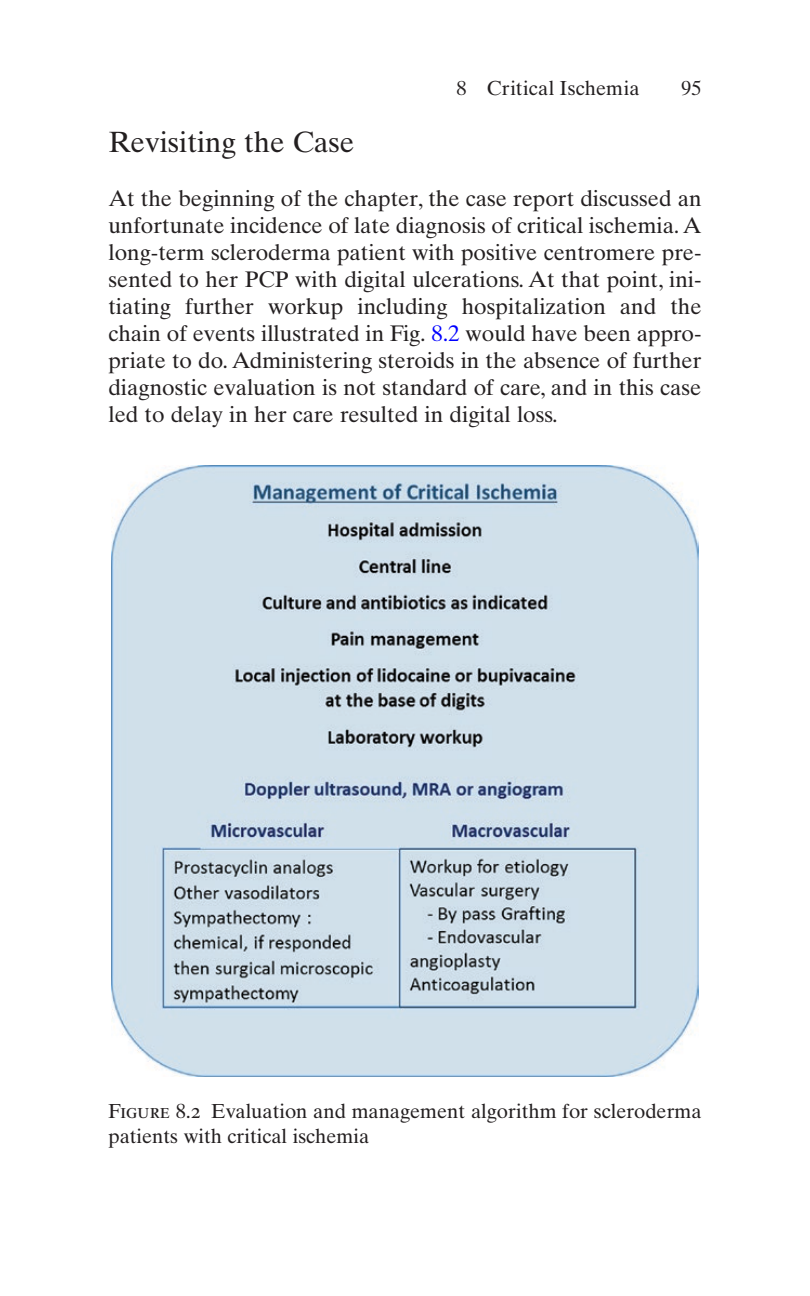
<style>
.page{position:relative;width:810px;height:1296px;background:#fff}
.page>*{position:absolute;margin:0;border:0;box-sizing:border-box;transform-origin:0 0}
.t1{font:29.25px "Times Ten LT Std";color:#231f20}
.t2{font:22.5px/27px "Times Ten LT Std";color:#231f20;text-align:justify}
.t3{font:20.25px/24.8px "Times Ten LT Std";color:#231f20}
.s1{color:#00f}
</style>
<div class="page">
<img style="left:112px;top:466px;width:586px;height:611px">
<p class="t3" style="left:457px;top:75px;width:185px">8 Critical Ischemia</p>
<p class="t3" style="left:681px;top:75px;width:22px">95</p>
<h1 class="t1" style="left:108px;top:125px;width:248px">Revisiting the Case</h1>
<p class="t2" style="left:108px;top:185px;width:595px">At the beginning of the chapter, the case report discussed an unfortunate incidence of late diagnosis of critical ischemia. A long-term scleroderma patient with positive centromere pre&shy;sented to her PCP with digital ulcerations. At that point, ini&shy;tiating further workup including hospitalization and the chain of events illustrated in Fig. <span class="s1">8.2</span> would have been appro&shy;priate to do. Administering steroids in the absence of further diagnostic evaluation is not standard of care, and in this case led to delay in her care resulted in digital loss.</p>
<p class="t3" style="left:108px;top:1099px;width:595px">Figure 8.2 Evaluation and management algorithm for scleroderma patients with critical ischemia</p>
</div>
